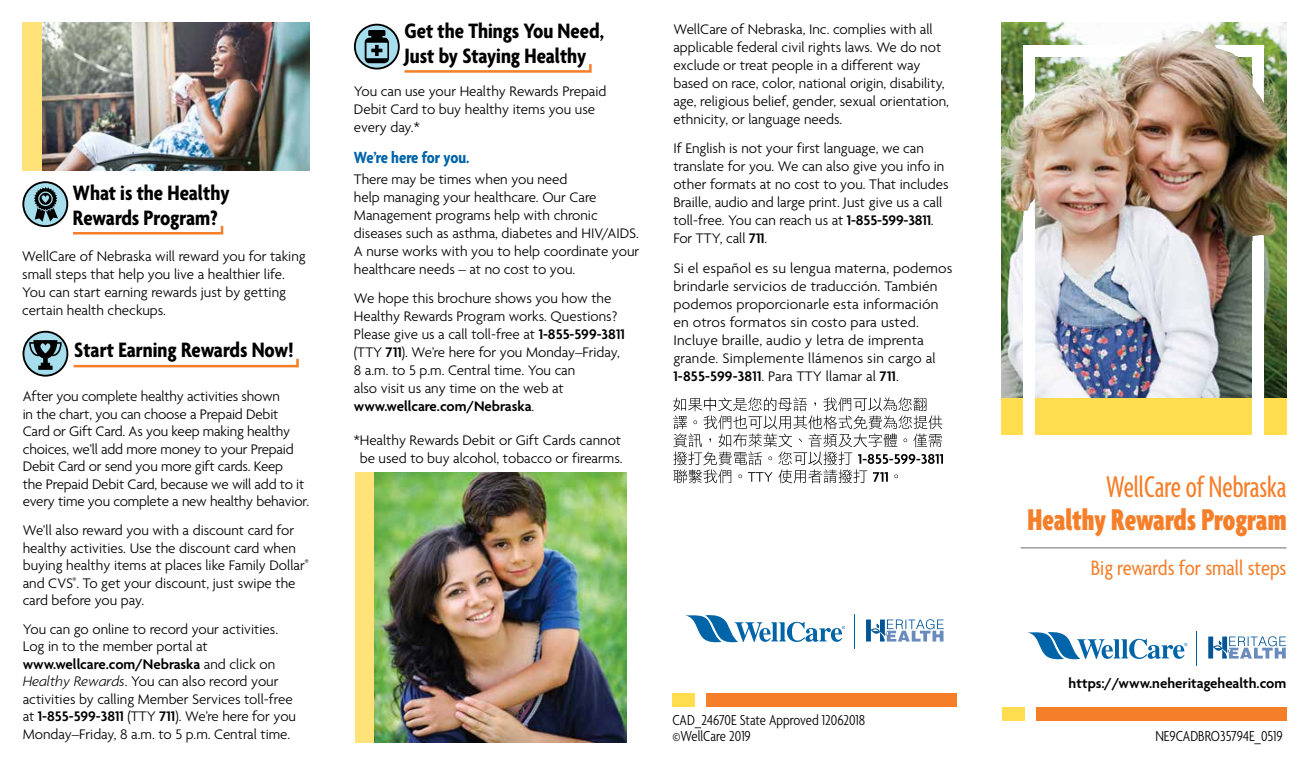
<style>
.page{position:relative;width:1309px;height:765px;background:#fff}
.page>*{position:absolute;margin:0;border:0;box-sizing:border-box;transform-origin:0 0}
.t1{font:900 extra-condensed 32.5px "Agenda";color:#f57e29}
.t2{font:extra-condensed 32.5px "Agenda";color:#f57e29}
.t3{font:700 condensed 22.5px/25px "Agenda";color:#000}
.t4{font:condensed 22.5px "Agenda";color:#f57e29}
.t5{font:700 condensed 17.5px "Agenda";letter-spacing:-.02em;color:#0064a8}
.t6{font:300 condensed 15.62px "Agenda";color:#000}
.t7{font:300 15px/18px "Agenda";color:#000}
.t8{font:600 15px "Agenda";color:#000}
.s1{font-weight:600}
.s2{font-style:italic}
</style>
<div class="page">
<svg style="left:355px;top:25px;width:44px;height:44px"></svg>
<div style="left:354px;top:24px;width:46px;height:46px;border:2px solid #000;border-radius:50%"></div>
<svg style="left:364px;top:30px;width:25px;height:33px"></svg>
<svg style="left:404px;top:64px;width:188px;height:9px"></svg>
<svg style="left:23px;top:332px;width:44px;height:44px"></svg>
<div style="left:22px;top:331px;width:46px;height:46px;border:2px solid #000;border-radius:50%"></div>
<svg style="left:29px;top:340px;width:33px;height:30px"></svg>
<svg style="left:73px;top:358px;width:226px;height:10px"></svg>
<svg style="left:23px;top:182px;width:44px;height:44px"></svg>
<div style="left:22px;top:181px;width:46px;height:46px;border:2px solid #000;border-radius:50%"></div>
<svg style="left:34px;top:187px;width:24px;height:35px"></svg>
<div style="left:1035px;top:707px;width:251px;height:13px;background:#f57e29"></div>
<div style="left:1002px;top:707px;width:22px;height:13px;background:#ffdd4f"></div>
<svg style="left:73px;top:225px;width:151px;height:10px"></svg>
<div style="left:706px;top:693px;width:250px;height:13px;background:#f57e29"></div>
<div style="left:672px;top:693px;width:23px;height:13px;background:#ffdd4f"></div>
<img style="left:1001px;top:22px;width:284px;height:376px">
<div style="left:1023px;top:45px;width:11px;height:50px;background:#fff"></div>
<div style="left:1031px;top:45px;width:88px;height:11px;background:#fff"></div>
<div style="left:1237px;top:45px;width:16px;height:11px;background:#fff"></div>
<div style="left:1252px;top:45px;width:11px;height:28px;background:#fff"></div>
<hr style="left:1020px;top:547px;width:266px;height:2px;background:#878a8f">
<div style="left:354px;top:472px;width:20px;height:271px;background:#ffe378"></div>
<hr style="left:1195px;top:632px;width:1px;height:34px;background:#0064a8">
<svg style="left:1027px;top:632px;width:160px;height:28px"></svg>
<svg style="left:1208px;top:636px;width:77px;height:23px"></svg>
<img style="left:42px;top:22px;width:267px;height:148px">
<div style="left:22px;top:22px;width:20px;height:149px;background:#ffe378"></div>
<img style="left:375px;top:472px;width:251px;height:271px">
<svg style="left:673px;top:397px;width:269px;height:86px"></svg>
<hr style="left:853px;top:615px;width:1px;height:34px;background:#0064a8">
<svg style="left:685px;top:615px;width:160px;height:28px"></svg>
<svg style="left:866px;top:619px;width:77px;height:23px"></svg>
<div style="left:1000px;top:398px;width:285px;height:37px;background:#ffdd4f"></div>
<div style="left:1023px;top:217px;width:11px;height:220px;background:#fff"></div>
<div style="left:1252px;top:241px;width:11px;height:197px;background:#fff"></div>
<svg style="left:1252px;top:73px;width:11px;height:31px"></svg>
<svg style="left:1214px;top:45px;width:23px;height:11px"></svg>
<svg style="left:1023px;top:95px;width:11px;height:16px"></svg>
<svg style="left:1119px;top:45px;width:25px;height:11px"></svg>
<svg style="left:1023px;top:199px;width:11px;height:18px"></svg>
<svg style="left:1252px;top:235px;width:11px;height:6px"></svg>
<h2 class="t3" style="left:73px;top:180px;width:158px">What is the Healthy<br>Rewards Program?</h2>
<p class="t7" style="left:22px;top:247px;width:285px">WellCare of Nebraska will reward you for taking small steps that help you live a healthier life.<br>You can start earning rewards just by getting certain health checkups.</p>
<h2 class="t3" style="left:74px;top:337px;width:221px">Start Earning Rewards Now!</h2>
<p class="t7" style="left:23px;top:388px;width:288px;line-height:17.5px">After you complete healthy activities shown<br>in the chart, you can choose a Prepaid Debit Card or Gift Card. As you keep making healthy choices, we’ll add more money to your Prepaid Debit Card or send you more gift cards. Keep<br>the Prepaid Debit Card, because we will add to it every time you complete a new healthy behavior.</p>
<p class="t7" style="left:23px;top:521px;width:287px;line-height:17.5px">We’ll also reward you with a discount card for healthy activities. Use the discount card when buying healthy items at places like Family Dollar<sup>® </sup>and CVS<sup>®</sup>. To get your discount, just swipe the card before you pay.</p>
<p class="t7" style="left:23px;top:620px;width:275px;line-height:17.5px">You can go online to record your activities.<br>Log in to the member portal at <span class="s1">www.wellcare.com/Nebraska</span> and click on <span class="s2">Healthy Rewards</span>. You can also record your activities by calling Member Services toll-free at <span class="s1">1-855-599-3811</span> (TTY <span class="s1">711</span>). We’re here for you Monday–Friday, 8 a.m. to 5 p.m. Central time.</p>
<h2 class="t3" style="left:404px;top:18px;width:201px">Get the Things You Need,<br>Just by Staying Healthy</h2>
<p class="t7" style="left:354px;top:82px;width:254px">You can use your Healthy Rewards Prepaid<br>Debit Card to buy healthy items you use every day.*</p>
<h3 class="t5" style="left:354px;top:147px;width:117px">We’re here for you.</h3>
<p class="t7" style="left:354px;top:170px;width:287px">There may be times when you need<br>help managing your healthcare. Our Care Management programs help with chronic diseases such as asthma, diabetes and HIV/AIDS.<br>A nurse works with you to help coordinate your healthcare needs – at no cost to you.</p>
<p class="t7" style="left:354px;top:289px;width:272px">We hope this brochure shows you how the Healthy Rewards Program works. Questions?<br>Please give us a call toll-free at <span class="s1">1-855-599-3811 </span>(TTY <span class="s1">711</span>). We’re here for you Monday–Friday, 8 a.m. to 5 p.m. Central time. You can<br>also visit us any time on the web at <span class="s1">www.wellcare.com/Nebraska</span>.</p>
<p class="t7" style="left:353px;top:431px;width:270px;text-align:center">*Healthy Rewards Debit or Gift Cards cannot be used to buy alcohol, tobacco or firearms.</p>
<p class="t7" style="left:673px;top:20px;width:277px">WellCare of Nebraska, Inc. complies with all applicable federal civil rights laws. We do not exclude or treat people in a different way based on race, color, national origin, disability, age, religious belief, gender, sexual orientation, ethnicity, or language needs.</p>
<p class="t7" style="left:673px;top:139px;width:276px">If English is not your first language, we can translate for you. We can also give you info in other formats at no cost to you. That includes Braille, audio and large print. Just give us a call toll-free. You can reach us at <span class="s1">1-855-599-3811</span>.<br>For TTY, call <span class="s1">711</span>.</p>
<p class="t7" style="left:673px;top:258px;width:280px">Si el español es su lengua materna, podemos brindarle servicios de traducción. También podemos proporcionarle esta información en otros formatos sin costo para usted.<br>Incluye braille, audio y letra de imprenta grande. Simplemente llámenos sin cargo al <span class="s1">1-855-599-3811</span>. Para TTY llamar al <span class="s1">711</span>.</p>
<p class="t6" style="left:672px;top:711px;width:194px">CAD_24670E State Approved 12062018</p>
<p class="t6" style="left:672px;top:727px;width:80px">©WellCare 2019</p>
<p class="t2" style="left:1106px;top:469px;width:182px">WellCare of Nebraska</p>
<h1 class="t1" style="left:1027px;top:501px;width:260px">Healthy Rewards Program</h1>
<p class="t4" style="left:1090px;top:555px;width:197px">Big rewards for small steps</p>
<p class="t8" style="left:1068px;top:674px;width:219px">https://www.neheritagehealth.com</p>
<p class="t6" style="left:1155px;top:727px;width:129px">NE9CADBRO35794E_0519</p>
</div>
